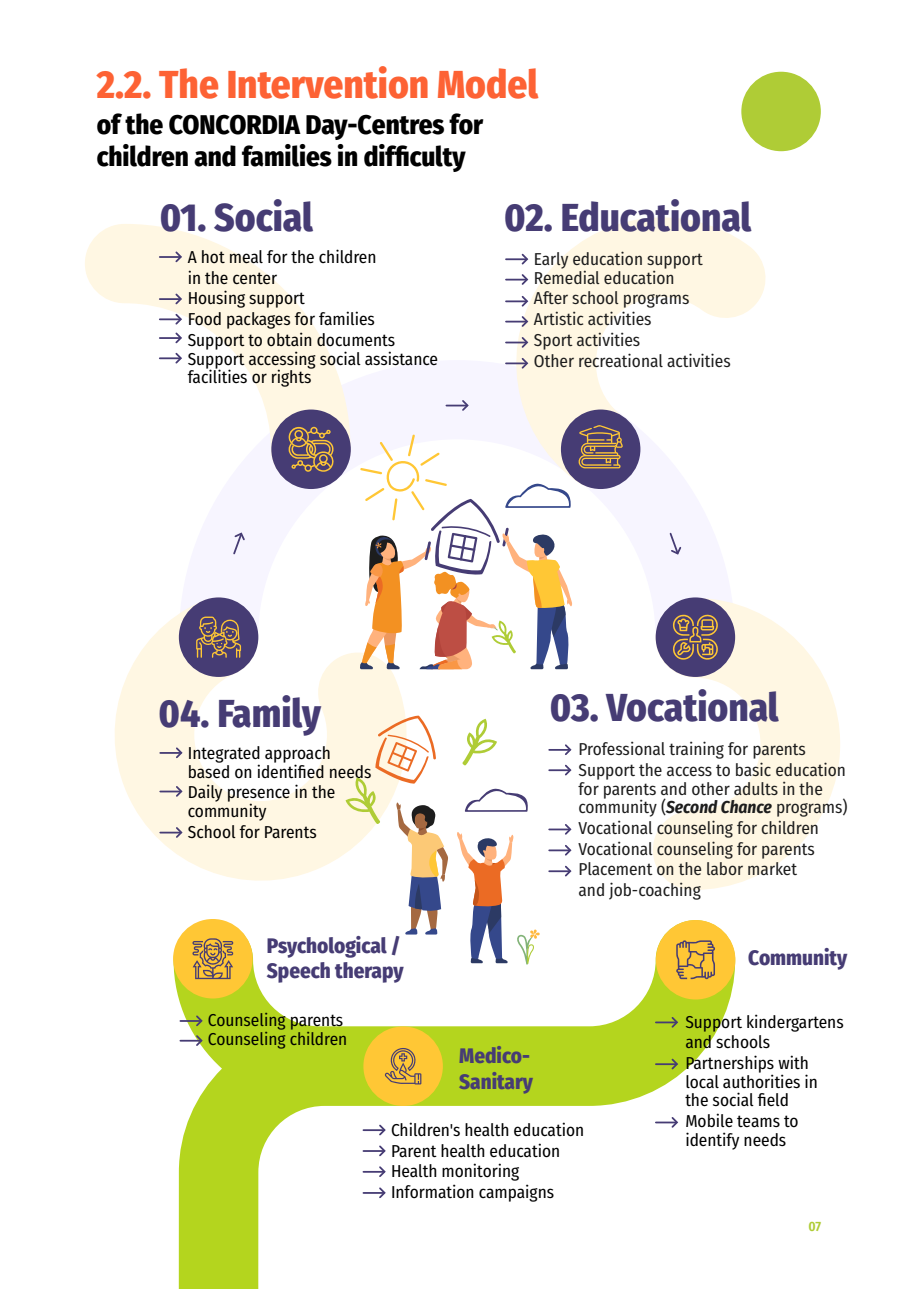
<style>
.page{position:relative;width:919px;height:1289px;background:#fff}
.page>*{position:absolute;margin:0;border:0;box-sizing:border-box;transform-origin:0 0}
.t1{font:800 39px "Fira Sans Condensed";color:#463c74}
.t2{font:800 39px "Fira Sans Condensed";color:#fd6234}
.t3{font:800 27px/32.4px "Fira Sans Condensed";color:#000}
.t4{font:800 21px/25.2px "Fira Sans Condensed";color:#463c74}
.t5{font:17.25px/20.7px "Fira Sans Condensed";color:#000}
.t6{font:17.25px/20.7px "Fira Sans Condensed";color:#1d1d1d}
.t7{font:600 13.5px "Fira Sans Condensed";color:#afcc36}
.s1{font-weight:700;font-style:italic}
</style>
<div class="page">
<svg style="left:505px;top:217px;width:261px;height:273px"></svg>
<svg style="left:85px;top:224px;width:265px;height:264px"></svg>
<svg style="left:653px;top:597px;width:187px;height:293px;fill:#fff7e3"></svg>
<svg style="left:115px;top:598px;width:311px;height:283px;fill:#fff7e7"></svg>
<svg style="left:173px;top:920px;width:562px;height:368px"></svg>
<div style="left:741px;top:72px;width:79px;height:79px;background:#afcc36;border-radius:50%"></div>
<svg style="left:233px;top:532px;width:12px;height:23px"></svg>
<svg style="left:669px;top:532px;width:13px;height:23px"></svg>
<div style="left:561px;top:409px;width:79px;height:80px;background:#463c74;border-radius:50%"></div>
<hr style="left:446px;top:404px;width:21px;height:2px;background:#463c74">
<svg style="left:460px;top:400px;width:9px;height:11px"></svg>
<div style="left:271px;top:409px;width:80px;height:80px;background:#463c74;border-radius:50%"></div>
<svg style="left:578px;top:425px;width:44px;height:43px"></svg>
<hr style="left:506px;top:258px;width:20px;height:2px;background:#463c74">
<svg style="left:520px;top:252px;width:9px;height:14px"></svg>
<svg style="left:506px;top:272px;width:23px;height:14px"></svg>
<hr style="left:506px;top:300px;width:20px;height:2px;background:#463c74">
<svg style="left:520px;top:294px;width:9px;height:14px"></svg>
<svg style="left:506px;top:314px;width:23px;height:14px"></svg>
<hr style="left:506px;top:341px;width:20px;height:2px;background:#463c74">
<svg style="left:520px;top:335px;width:9px;height:14px"></svg>
<hr style="left:506px;top:362px;width:20px;height:2px;background:#463c74">
<svg style="left:520px;top:356px;width:9px;height:14px"></svg>
<div style="left:655px;top:597px;width:80px;height:80px;background:#463c74;border-radius:50%"></div>
<div style="left:179px;top:597px;width:79px;height:80px;background:#463c74;border-radius:50%"></div>
<svg style="left:288px;top:426px;width:46px;height:46px"></svg>
<svg style="left:360px;top:434px;width:212px;height:235px"></svg>
<hr style="left:160px;top:256px;width:20px;height:2px;background:#463c74">
<svg style="left:174px;top:250px;width:9px;height:14px"></svg>
<hr style="left:160px;top:337px;width:20px;height:2px;background:#463c74">
<hr style="left:160px;top:298px;width:20px;height:2px;background:#463c74">
<svg style="left:174px;top:292px;width:9px;height:14px"></svg>
<hr style="left:160px;top:318px;width:20px;height:2px;background:#463c74">
<svg style="left:174px;top:312px;width:9px;height:33px"></svg>
<hr style="left:160px;top:357px;width:20px;height:2px;background:#463c74">
<svg style="left:174px;top:351px;width:9px;height:14px"></svg>
<svg style="left:160px;top:745px;width:24px;height:14px"></svg>
<hr style="left:160px;top:790px;width:21px;height:2px;background:#463c74">
<svg style="left:174px;top:784px;width:10px;height:14px"></svg>
<hr style="left:160px;top:831px;width:21px;height:2px;background:#463c74">
<svg style="left:174px;top:825px;width:10px;height:14px"></svg>
<svg style="left:549px;top:744px;width:23px;height:11px"></svg>
<hr style="left:549px;top:769px;width:20px;height:2px;background:#463c74">
<svg style="left:563px;top:764px;width:9px;height:12px"></svg>
<hr style="left:549px;top:828px;width:20px;height:2px;background:#463c74">
<svg style="left:563px;top:824px;width:9px;height:11px"></svg>
<hr style="left:549px;top:849px;width:20px;height:2px;background:#463c74">
<svg style="left:563px;top:845px;width:9px;height:11px"></svg>
<hr style="left:549px;top:870px;width:20px;height:2px;background:#463c74">
<svg style="left:563px;top:865px;width:9px;height:12px"></svg>
<div style="left:363px;top:1026px;width:80px;height:79px;background:#ffc735;border-radius:50%"></div>
<svg style="left:385px;top:1048px;width:36px;height:36px"></svg>
<svg style="left:363px;top:1122px;width:24px;height:15px"></svg>
<svg style="left:363px;top:1143px;width:24px;height:14px"></svg>
<hr style="left:363px;top:1170px;width:21px;height:2px;background:#463c74">
<svg style="left:377px;top:1164px;width:10px;height:14px"></svg>
<hr style="left:363px;top:1191px;width:21px;height:2px;background:#463c74">
<svg style="left:377px;top:1185px;width:10px;height:14px"></svg>
<div style="left:655px;top:920px;width:80px;height:79px;background:#ffc735;border-radius:50%"></div>
<svg style="left:676px;top:940px;width:39px;height:39px"></svg>
<hr style="left:655px;top:1021px;width:21px;height:2px;background:#463c74">
<svg style="left:669px;top:1015px;width:10px;height:14px"></svg>
<hr style="left:655px;top:1063px;width:21px;height:2px;background:#463c74">
<svg style="left:669px;top:1056px;width:10px;height:15px"></svg>
<hr style="left:655px;top:1121px;width:21px;height:2px;background:#463c74">
<svg style="left:669px;top:1115px;width:10px;height:14px"></svg>
<div style="left:173px;top:919px;width:79px;height:79px;background:#ffc735;border-radius:50%"></div>
<svg style="left:192px;top:938px;width:42px;height:41px"></svg>
<svg style="left:180px;top:1013px;width:24px;height:14px"></svg>
<hr style="left:180px;top:1039px;width:21px;height:2px;background:#463c74">
<svg style="left:194px;top:1033px;width:10px;height:14px"></svg>
<svg style="left:345px;top:715px;width:103px;height:219px"></svg>
<svg style="left:464px;top:788px;width:64px;height:23px"></svg>
<svg style="left:456px;top:832px;width:84px;height:132px"></svg>
<svg style="left:462px;top:718px;width:35px;height:47px"></svg>
<svg style="left:196px;top:616px;width:45px;height:42px"></svg>
<svg style="left:673px;top:614px;width:45px;height:46px"></svg>
<h1 class="t2" style="left:97px;top:62px;width:443px">2.2. The Intervention Model</h1>
<h2 class="t3" style="left:97px;top:109px;width:388px">of the CONCORDIA Day-Centres for children and families in difficulty</h2>
<h1 class="t1" style="left:160px;top:195px;width:154px">01. Social</h1>
<p class="t5" style="left:188px;top:247px;width:209px">A hot meal for the children<br>in the center<br>Housing support<br>Food packages for families<br>Support to obtain documents</p>
<p class="t5" style="left:188px;top:349px;width:252px;line-height:18.6px">Support accessing social assistance facilities or rights</p>
<h1 class="t1" style="left:504px;top:195px;width:248px">02. Educational</h1>
<p class="t6" style="left:534px;top:250px;width:170px;line-height:18.6px">Early education support<br>Remedial education</p>
<p class="t6" style="left:534px;top:288px;width:198px">After school programs<br>Artistic activities<br>Sport activities<br>Other recreational activities</p>
<h1 class="t1" style="left:158px;top:690px;width:164px">04. Family</h1>
<p class="t5" style="left:188px;top:744px;width:185px;line-height:18.6px">Integrated approach based on identified needs</p>
<p class="t5" style="left:188px;top:783px;width:149px;line-height:18.6px">Daily presence in the community</p>
<p class="t5" style="left:188px;top:821px;width:130px">School for Parents</p>
<h1 class="t1" style="left:550px;top:684px;width:230px">03. Vocational</h1>
<p class="t6" style="left:578px;top:739px;width:269px">Professional training for parents<br>Support the access to basic education</p>
<p class="t6" style="left:578px;top:779px;width:270px;line-height:18.6px">for parents and other adults in the community (<span class="s1">Second Chance</span> programs)</p>
<p class="t6" style="left:578px;top:817px;width:242px">Vocational counseling for children<br>Vocational counseling for parents<br>Placement on the labor market and job-coaching</p>
<p class="t4" style="left:267px;top:933px;width:138px">Psychological /<br>Speech therapy</p>
<p class="t5" style="left:208px;top:1011px;width:141px;line-height:18.6px">Counseling parents<br>Counseling children</p>
<p class="t4" style="left:459px;top:1043px;width:75px">Medico-<br>Sanitary</p>
<p class="t5" style="left:391px;top:1119px;width:195px">Children's health education<br>Parent health education<br>Health monitoring<br>Information campaigns</p>
<p class="t4" style="left:748px;top:945px;width:100px">Community</p>
<p class="t5" style="left:685px;top:1011px;width:160px">Support kindergartens and schools<br>Partnerships with</p>
<p class="t5" style="left:685px;top:1072px;width:134px;line-height:18.6px">local authorities in the social field</p>
<p class="t5" style="left:685px;top:1111px;width:115px;line-height:18.6px">Mobile teams to identify needs</p>
<p class="t7" style="left:808px;top:1218px;width:14px">07</p>
</div>
